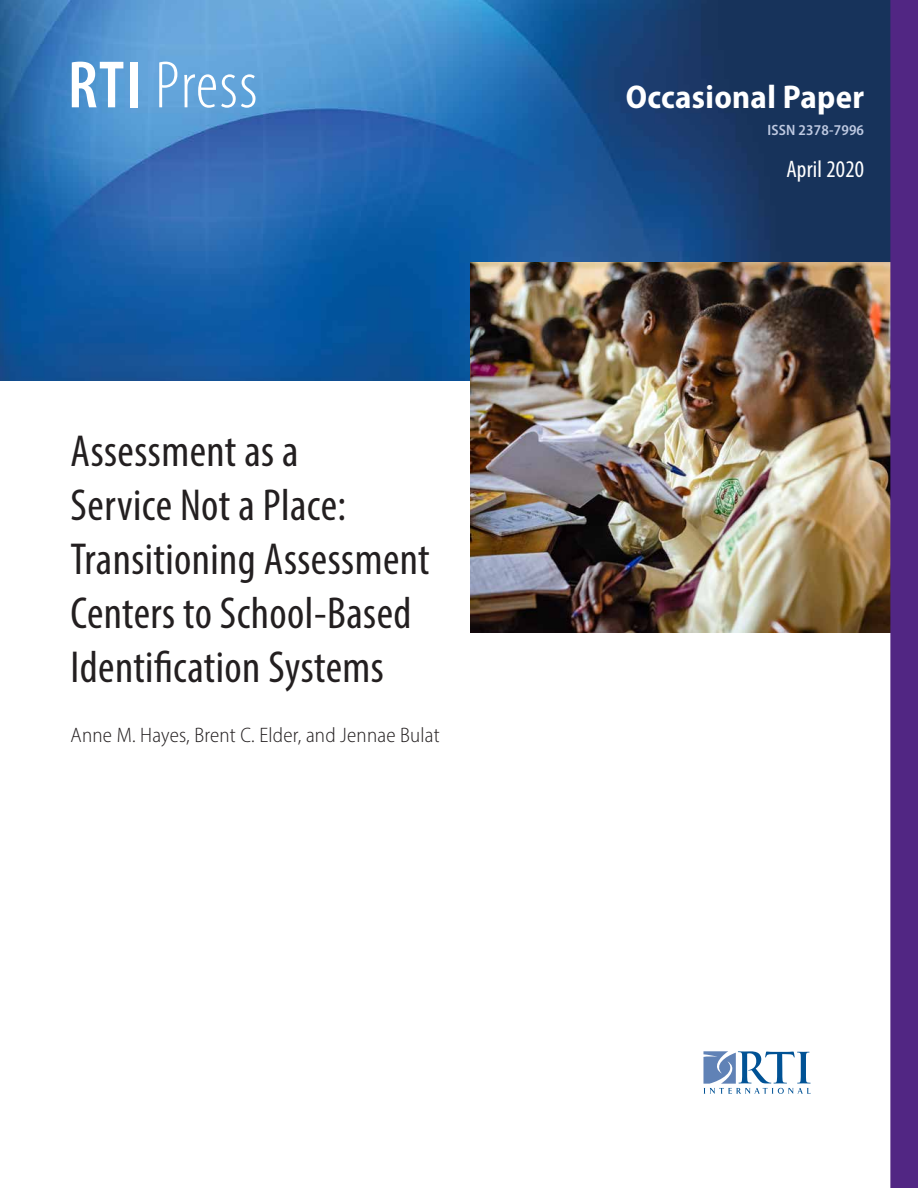
<style>
.page{position:relative;width:918px;height:1188px;background:#fff}
.page>*{position:absolute;margin:0;border:0;box-sizing:border-box;transform-origin:0 0}
.t1{font:300 condensed 67.5px "Myriad Pro";letter-spacing:.02em;color:#fff}
.cover-report-title{font:condensed 45px/54px "Myriad Pro";letter-spacing:.01em;color:#231f20}
.t2{font:700 semi-condensed 33px "Myriad Pro";letter-spacing:.01em;color:#fff}
.t3{font:condensed 24px "Myriad Pro";letter-spacing:.01em;color:#fff}
.cover-report-authors{font:300 semi-condensed 21px "Myriad Pro";letter-spacing:.01em;color:#231f20}
.t4{font:600 semi-condensed 15px "Myriad Pro";letter-spacing:.01em;color:#bec9e1}
.s1{font-weight:600}
</style>
<div class="page">
<img style="left:0;top:0;width:891px;height:380px">
<img style="left:470px;top:263px;width:421px;height:369px">
<div style="left:891px;top:0;width:27px;height:1188px;background:#512683"></div>
<hr style="left:891px;top:593px;width:1px;height:595px;background:#512683">
<svg style="left:703px;top:1051px;width:108px;height:43px"></svg>
<p class="t1" style="left:68px;top:45px;width:191px"><span class="s1">RTI</span> Press</p>
<p class="cover-report-title" style="left:71px;top:423px;width:361px">Assessment as a<br>Service Not a Place:<br>Transitioning Assessment<br>Centers to School-Based<br>Identification Systems</p>
<p class="cover-report-authors" style="left:71px;top:722px;width:371px">Anne M. Hayes, Brent C. Elder, and Jennae Bulat</p>
<p class="t2" style="left:626px;top:76px;width:240px">Occasional Paper</p>
<p class="t4" style="left:768px;top:121px;width:98px">ISSN 2378-7996</p>
<p class="t3" style="left:786px;top:155px;width:79px">April 2020</p>
</div>
